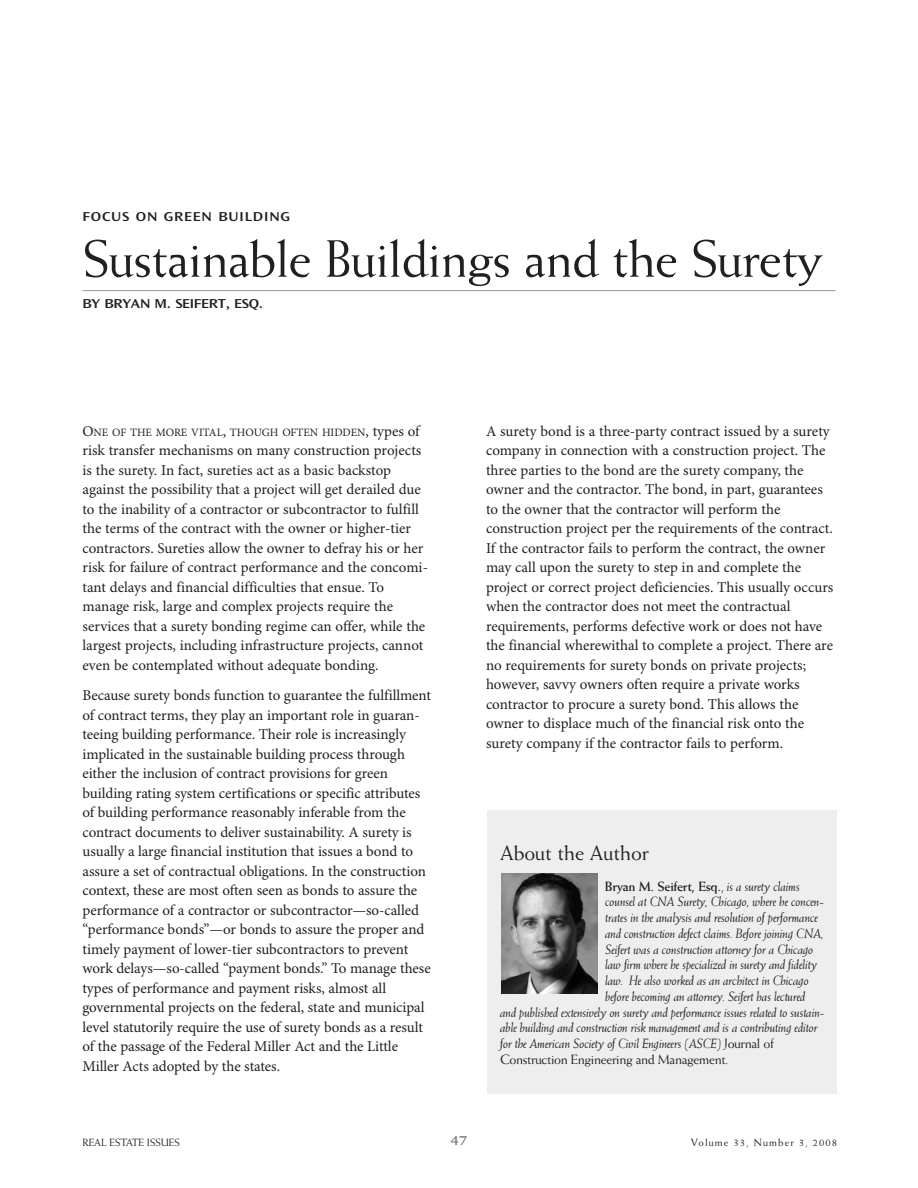
<style>
.page{position:relative;width:918px;height:1188px;background:#fff}
.page>*{position:absolute;margin:0;border:0;box-sizing:border-box;transform-origin:0 0}
.t1{font:52.5px "Weiss Std";letter-spacing:-.015em;color:#231f20}
.t2{font:21px "Weiss Std";letter-spacing:-.005em;color:#231f20}
.t3{font:15px/19.5px "Minion Pro";letter-spacing:-.005em;color:#231f20}
.t4{font:italic 13.5px "Weiss Std";letter-spacing:-.02em;color:#231f20}
.t5{font:13.5px "Weiss Std";letter-spacing:-.025em;color:#231f20}
.t6{font:700 13.5px "Weiss Std";letter-spacing:-.03em;color:#231f20}
.t7{font:600 expanded 13.5px "Ocean Sans Std";letter-spacing:-.02em;color:#231f20}
.t8{font:600 expanded 13.5px "Ocean Sans Std";letter-spacing:.065em;color:#231f20}
.t9{font:600 expanded 13.5px "Ocean Sans Std";color:#808285}
.t10{font:11.25px "Minion Pro";color:#231f20}
.t11{font:10.5px "Weiss Std";letter-spacing:.1em;color:#231f20}
.t12{font:10.5px "Weiss Std";letter-spacing:-.005em;color:#231f20}
.s1{font-size:15px}
.s2{font-weight:400}
.s3{font-weight:400;font-style:italic}
.s4{font-style:normal}
</style>
<div class="page">
<hr style="left:82px;top:290px;width:754px;height:1px;background:#939598">
<div style="left:488px;top:810px;width:349px;height:284px;background:#eeeeef"></div>
<img style="left:502px;top:873px;width:96px;height:121px">
<p class="t8" style="left:82px;top:211px;width:209px">FOCUS ON GREEN BUILDING</p>
<h1 class="t1" style="left:82px;top:239px;width:742px">Sustainable Buildings and the Surety</h1>
<p class="t7" style="left:82px;top:298px;width:182px">BY BRYAN M. SEIFERT, ESQ.</p>
<p class="t10" style="left:82px;top:428px;width:339px"><span class="s1">O</span>NE OF THE MORE VITAL<span class="s1">,</span> THOUGH OFTEN HIDDEN<span class="s1">, types of</span></p>
<p class="t3" style="left:83px;top:442px;width:347px">risk transfer mechanisms on many construction projects is the surety. In fact, sureties act as a basic backstop against the possibility that a project will get derailed due to the inability of a contractor or subcontractor to fulfill the terms of the contract with the owner or higher-tier contractors. Sureties allow the owner to defray his or her risk for failure of contract performance and the concomi&shy;tant delays and financial difficulties that ensue. To manage risk, large and complex projects require the services that a surety bonding regime can offer, while the largest projects, including infrastructure projects, cannot even be contemplated without adequate bonding.</p>
<p class="t3" style="left:83px;top:687px;width:350px">Because surety bonds function to guarantee the fulfillment of contract terms, they play an important role in guaran&shy;teeing building performance. Their role is increasingly implicated in the sustainable building process through either the inclusion of contract provisions for green building rating system certifications or specific attributes of building performance reasonably inferable from the contract documents to deliver sustainability. A surety is usually a large financial institution that issues a bond to assure a set of contractual obligations. In the construction context, these are most often seen as bonds to assure the performance of a contractor or subcontractor—so-called “performance bonds”—or bonds to assure the proper and timely payment of lower-tier subcontractors to prevent work delays—so-called “payment bonds.” To manage these types of performance and payment risks, almost all governmental projects on the federal, state and municipal level statutorily require the use of surety bonds as a result of the passage of the Federal Miller Act and the Little Miller Acts adopted by the states.</p>
<p class="t3" style="left:486px;top:423px;width:349px">A surety bond is a three-party contract issued by a surety company in connection with a construction project. The three parties to the bond are the surety company, the owner and the contractor. The bond, in part, guarantees to the owner that the contractor will perform the construction project per the requirements of the contract.<br>If the contractor fails to perform the contract, the owner may call upon the surety to step in and complete the project or correct project deficiencies. This usually occurs when the contractor does not meet the contractual requirements, performs defective work or does not have the financial wherewithal to complete a project. There are no requirements for surety bonds on private projects; however, savvy owners often require a private works contractor to procure a surety bond. This allows the owner to displace much of the financial risk onto the surety company if the contractor fails to perform.</p>
<h2 class="t2" style="left:500px;top:845px;width:150px">About the Author</h2>
<p class="t6" style="left:605px;top:881px;width:197px">Bryan M. Seifert, Esq.<span class="s2">,</span> <span class="s3">is a surety claims</span></p>
<p class="t4" style="left:605px;top:897px;width:220px">counsel at CNA Surety, Chicago, where he concen-</p>
<p class="t4" style="left:605px;top:912px;width:215px">trates in the analysis and resolution of performance</p>
<p class="t4" style="left:605px;top:928px;width:220px">and construction defect claims. Before joining CNA,</p>
<p class="t4" style="left:605px;top:944px;width:210px">Seifert was a construction attorney for a Chicago</p>
<p class="t4" style="left:605px;top:960px;width:214px">law firm where he specialized in surety and fidelity</p>
<p class="t4" style="left:605px;top:975px;width:205px">law. He also worked as an architect in Chicago</p>
<p class="t4" style="left:605px;top:991px;width:202px">before becoming an attorney. Seifert has lectured</p>
<p class="t4" style="left:500px;top:1007px;width:326px">and published extensively on surety and performance issues related to sustain-</p>
<p class="t4" style="left:500px;top:1023px;width:319px">able building and construction risk management and is a contributing editor</p>
<p class="t4" style="left:500px;top:1038px;width:275px">for the American Society of Civil Engineers (ASCE) <span class="s4">Journal of</span></p>
<p class="t5" style="left:500px;top:1054px;width:230px">Construction Engineering and Management.</p>
<p class="t12" style="left:82px;top:1138px;width:99px">REAL ESTATE ISSUES</p>
<p class="t9" style="left:450px;top:1135px;width:19px">47</p>
<p class="t11" style="left:691px;top:1138px;width:147px">Volume 33, Number 3, 2008</p>
</div>
